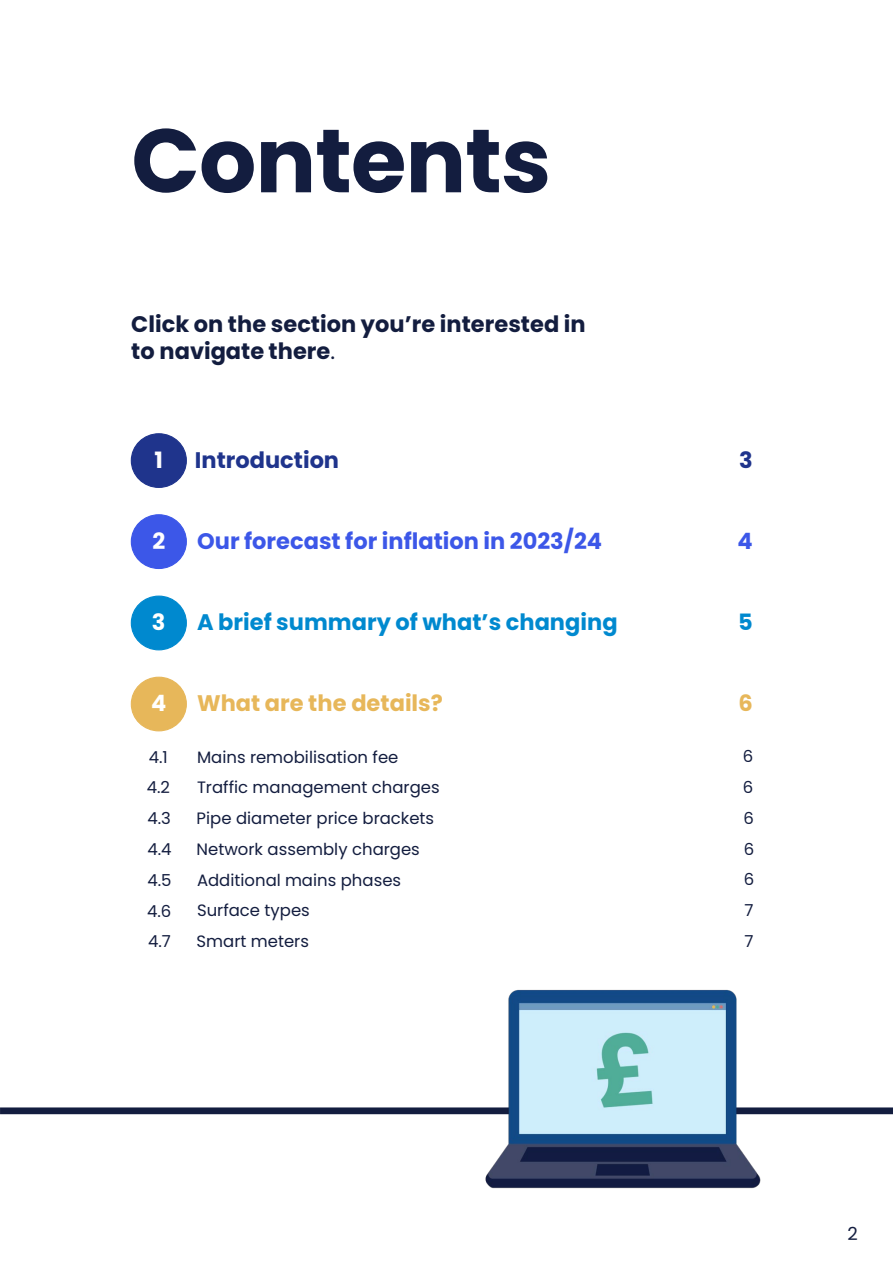
<style>
.page{position:relative;width:893px;height:1263px;background:#fff}
.page>*{position:absolute;margin:0;border:0;box-sizing:border-box;transform-origin:0 0}
.t1{font:700 90px "Poppins";letter-spacing:-.01em;color:#131d3f}
.t2{font:700 22.5px/27px "Poppins";color:#131d3f}
.t3{font:700 22.5px "Poppins";color:#3c57e8}
.t4{font:700 22.5px "Poppins";color:#0089cf}
.t5{font:700 22.5px "Poppins";color:#e7b75a}
.t6{font:700 22.5px "Poppins";color:#1f348c}
.t7{font:700 22.5px "Poppins";color:#fff}
.t8{font:18px "Poppins";color:#131d3f}
.t9{font:16.5px/30.8px "Poppins";color:#131d3f}
.s1{font-weight:400}
</style>
<div class="page">
<div style="left:131px;top:434px;width:55px;height:53px;background:#1f348c;border-radius:50%"></div>
<div style="left:131px;top:433px;width:56px;height:55px;border:1px solid #1f348c;border-radius:50%"></div>
<div style="left:131px;top:677px;width:55px;height:54px;background:#e7b75a;border-radius:50%"></div>
<div style="left:131px;top:677px;width:56px;height:54px;border:1px solid #e7b75a;border-radius:50%"></div>
<div style="left:131px;top:515px;width:55px;height:53px;background:#3c57e8;border-radius:50%"></div>
<div style="left:131px;top:514px;width:56px;height:55px;border:1px solid #3c57e8;border-radius:50%"></div>
<div style="left:131px;top:596px;width:55px;height:54px;background:#0089cf;border-radius:50%"></div>
<div style="left:131px;top:596px;width:56px;height:54px;border:1px solid #0089cf;border-radius:50%"></div>
<div style="left:0;top:1107px;width:893px;height:7px;background:#131d3f"></div>
<img style="left:472px;top:989px;width:302px;height:200px">
<h1 class="t1" style="left:131px;top:109px;width:421px">Contents</h1>
<h2 class="t2" style="left:131px;top:311px;width:456px">Click on the section you’re interested in to navigate there<span class="s1">.</span></h2>
<h2 class="t7" style="left:155px;top:447px;width:10px">1</h2>
<h2 class="t6" style="left:195px;top:447px;width:146px">Introduction</h2>
<h2 class="t6" style="left:739px;top:447px;width:15px">3</h2>
<h2 class="t7" style="left:152px;top:528px;width:14px">2</h2>
<h2 class="t3" style="left:197px;top:528px;width:406px">Our forecast for inflation in 2023/24</h2>
<h2 class="t3" style="left:737px;top:528px;width:17px">4</h2>
<h2 class="t7" style="left:152px;top:609px;width:15px">3</h2>
<h2 class="t4" style="left:197px;top:609px;width:422px">A brief summary of what’s changing</h2>
<h2 class="t4" style="left:738px;top:609px;width:16px">5</h2>
<h2 class="t7" style="left:151px;top:690px;width:17px">4</h2>
<h2 class="t5" style="left:197px;top:690px;width:247px">What are the details?</h2>
<h2 class="t5" style="left:738px;top:690px;width:16px">6</h2>
<p class="t9" style="left:147px;top:741px;width:26px">4.1<br>4.2<br>4.3<br>4.4<br>4.5<br>4.6<br>4.7</p>
<p class="t9" style="left:742px;top:741px;width:13px;text-align:justify">6<br>6<br>6<br>6<br>6<br>7</p>
<p class="t9" style="left:197px;top:741px;width:244px">Mains remobilisation fee<br>Traffic management charges<br>Pipe diameter price brackets<br>Network assembly charges<br>Additional mains phases<br>Surface types</p>
<p class="t9" style="left:197px;top:926px;width:114px">Smart meters</p>
<p class="t9" style="left:744px;top:926px;width:10px">7</p>
<p class="t8" style="left:847px;top:1224px;width:12px">2</p>
</div>
